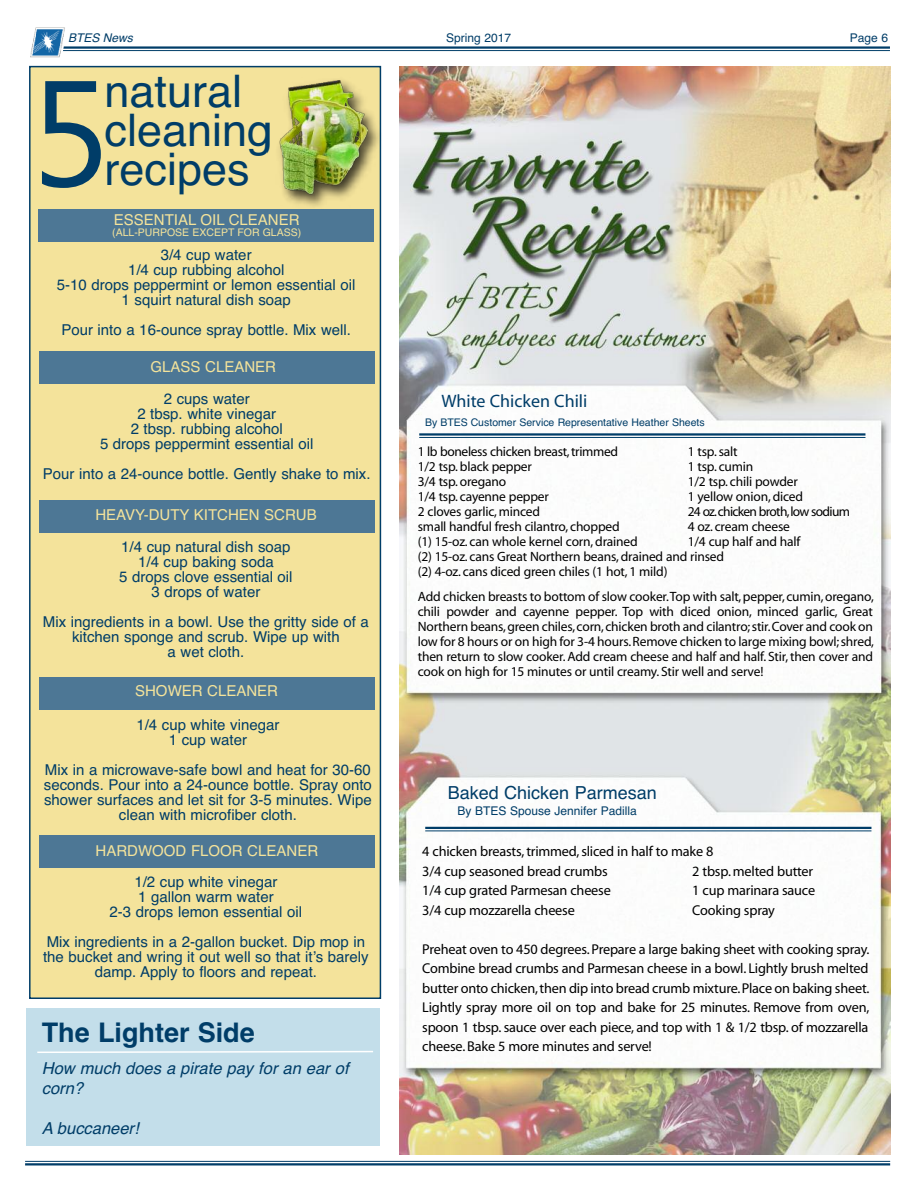
<style>
.page{position:relative;width:918px;height:1188px;background:#fff}
.page>*{position:absolute;margin:0;border:0;box-sizing:border-box;transform-origin:0 0}
.t1{font:150px "Gisha";color:#003d68}
.t2{font:45px/38.7px "Helvetica";color:#003d68}
.t3{font:700 27px "Helvetica";color:#003d68}
.t4{font:18px "Helvetica";color:#003d68}
.t5{font:18px "Myriad";color:#003d68}
.t6{font:italic 16.5px/19.8px "Helvetica";color:#003d68}
.t7{font:15px/15px "Helvetica";color:#003d68;text-align:center}
.t8{font:15px "Helvetica";color:#f4e39b}
.t9{font:14.25px/19.5px "Myriad";letter-spacing:-.015em;color:#000}
.t10{font:13.5px/15px "Myriad";letter-spacing:-.015em;color:#000}
.t11{font:13.5px "Myriad";letter-spacing:-.05em;color:#000}
.t12{font:12px "Helvetica";color:#003d68}
.t13{font:italic 12px "Helvetica";color:#003d68}
.t14{font:10.5px "Helvetica";color:#003d68}
.t15{font:10.5px "Helvetica";color:#f4e39b}
</style>
<div class="page">
<div style="left:27px;top:1009px;width:353px;height:137px;background:#c3deea"></div>
<img style="left:399px;top:67px;width:492px;height:1087px">
<hr style="left:25px;top:1161px;width:865px;height:1px;background:#003d68">
<hr style="left:25px;top:1163px;width:865px;height:3px;background:#003d68">
<hr style="left:39px;top:46px;width:851px;height:3px;background:#003d68">
<hr style="left:39px;top:50px;width:851px;height:1px;background:#003d68">
<hr style="left:425px;top:827px;width:446px;height:2px;background:#003d68">
<hr style="left:425px;top:831px;width:446px;height:1px;background:#003d68">
<svg style="left:35px;top:27px;width:32px;height:25px"></svg>
<img style="left:30px;top:28px;width:35px;height:30px">
<hr style="left:419px;top:433px;width:446px;height:3px;background:#003d68">
<hr style="left:419px;top:437px;width:446px;height:1px;background:#003d68">
<div style="left:31px;top:67px;width:349px;height:931px;background:#f4e39b"></div>
<div style="left:29px;top:66px;width:352px;height:933px;border:2px solid #003d68"></div>
<svg style="left:37px;top:1051px;width:336px;height:2px"></svg>
<div style="left:38px;top:209px;width:335px;height:33px;background:#4d7795"></div>
<div style="left:39px;top:500px;width:336px;height:32px;background:#4d7795"></div>
<div style="left:39px;top:351px;width:336px;height:33px;background:#4d7795"></div>
<div style="left:39px;top:836px;width:336px;height:32px;background:#4d7795"></div>
<div style="left:39px;top:677px;width:336px;height:32px;background:#4d7795"></div>
<img style="left:268px;top:65px;width:132px;height:156px">
<img style="left:274px;top:70px;width:102px;height:132px">
<p class="t13" style="left:68px;top:31px;width:66px">BTES News</p>
<p class="t12" style="left:446px;top:31px;width:67px">Spring 2017</p>
<p class="t12" style="left:850px;top:31px;width:40px">Page 6</p>
<h1 class="t1" style="left:30px;top:47px;width:82px">5</h1>
<h2 class="t2" style="left:105px;top:72px;width:169px">natural cleaning recipes</h2>
<p class="t8" style="left:114px;top:211px;width:187px">ESSENTIAL OIL CLEANER</p>
<p class="t15" style="left:112px;top:226px;width:191px">(ALL-PURPOSE EXCEPT FOR GLASS)</p>
<p class="t7" style="left:57px;top:248px;width:300px">3/4 cup water<br>1/4 cup rubbing alcohol<br>5-10 drops peppermint or lemon essential oil<br>1 squirt natural dish soap</p>
<p class="t7" style="left:61px;top:323px;width:291px">Pour into a 16-ounce spray bottle. Mix well.</p>
<p class="t8" style="left:151px;top:358px;width:127px">GLASS CLEANER</p>
<p class="t7" style="left:100px;top:391px;width:215px">2 cups water<br>2 tbsp. white vinegar<br>2 tbsp. rubbing alcohol<br>5 drops peppermint essential oil</p>
<p class="t7" style="left:43px;top:466px;width:329px">Pour into a 24-ounce bottle. Gently shake to mix.</p>
<p class="t8" style="left:95px;top:506px;width:223px">HEAVY-DUTY KITCHEN SCRUB</p>
<p class="t7" style="left:119px;top:539px;width:175px">1/4 cup natural dish soap<br>1/4 cup baking soda<br>5 drops clove essential oil<br>3 drops of water</p>
<p class="t7" style="left:43px;top:614px;width:327px">Mix ingredients in a bowl. Use the gritty side of a kitchen sponge and scrub. Wipe up with<br>a wet cloth.</p>
<p class="t8" style="left:135px;top:682px;width:144px">SHOWER CLEANER</p>
<p class="t7" style="left:136px;top:717px;width:145px">1/4 cup white vinegar<br>1 cup water</p>
<p class="t7" style="left:44px;top:762px;width:330px">Mix in a microwave-safe bowl and heat for 30-60 seconds. Pour into a 24-ounce bottle. Spray onto shower surfaces and let sit for 3-5 minutes. Wipe clean with microfiber cloth.</p>
<p class="t8" style="left:96px;top:842px;width:224px">HARDWOOD FLOOR CLEANER</p>
<p class="t7" style="left:110px;top:874px;width:194px">1/2 cup white vinegar<br>1 gallon warm water<br>2-3 drops lemon essential oil</p>
<p class="t7" style="left:43px;top:934px;width:327px">Mix ingredients in a 2-gallon bucket. Dip mop in the bucket and wring it out well so that it’s barely damp. Apply to floors and repeat.</p>
<h3 class="t3" style="left:42px;top:1017px;width:215px">The Lighter Side</h3>
<p class="t6" style="left:42px;top:1059px;width:308px">How much does a pirate pay for an ear of corn?</p>
<p class="t6" style="left:42px;top:1118px;width:98px">A buccaneer!</p>
<h3 class="t5" style="left:441px;top:394px;width:147px">White Chicken Chili</h3>
<p class="t10" style="left:418px;top:445px;width:202px">1 lb boneless chicken breast,trimmed</p>
<p class="t10" style="left:688px;top:445px;width:51px">1 tsp.salt</p>
<p class="t10" style="left:418px;top:460px;width:116px">1/2 tsp.black pepper</p>
<p class="t10" style="left:688px;top:460px;width:67px">1 tsp. cumin</p>
<p class="t10" style="left:418px;top:475px;width:90px">3/4 tsp.oregano</p>
<p class="t10" style="left:688px;top:475px;width:112px">1/2 tsp. chili powder</p>
<p class="t10" style="left:418px;top:490px;width:133px">1/4 tsp. cayenne pepper</p>
<p class="t10" style="left:688px;top:490px;width:117px">1 yellow onion,diced</p>
<p class="t10" style="left:418px;top:505px;width:124px">2 cloves garlic,minced</p>
<p class="t11" style="left:688px;top:506px;width:164px">24 oz.chicken broth,low sodium</p>
<p class="t10" style="left:418px;top:520px;width:204px">small handful fresh cilantro, chopped</p>
<p class="t10" style="left:688px;top:520px;width:104px">4 oz. cream cheese</p>
<p class="t10" style="left:418px;top:535px;width:221px">(1) 15-oz. can whole kernel corn,drained</p>
<p class="t14" style="left:425px;top:416px;width:281px">By BTES Customer Service Representative Heather Sheets</p>
<p class="t10" style="left:418px;top:535px;width:384px;text-indent:270px">1/4 cup half and half (2) 15-oz. cans Great Northern beans,drained and rinsed<br>(2) 4-oz. cans diced green chiles (1 hot, 1 mild)</p>
<p class="t10" style="left:418px;top:591px;width:458px;text-align:justify">Add chicken breasts to bottom of slow cooker.Top with salt,pepper, cumin,oregano, chili powder and cayenne pepper. Top with diced onion, minced garlic, Great Northern beans,green chiles,corn,chicken broth and cilantro;stir.Cover and cook on low for 8 hours or on high for 3-4 hours.Remove chicken to large mixing bowl;shred, then return to slow cooker.Add cream cheese and half and half. Stir, then cover and cook on high for 15 minutes or until creamy. Stir well and serve!</p>
<h3 class="t4" style="left:448px;top:782px;width:211px">Baked Chicken Parmesan</h3>
<p class="t12" style="left:458px;top:804px;width:181px">By BTES Spouse Jennifer Padilla</p>
<p class="t9" style="left:422px;top:843px;width:293px">4 chicken breasts,trimmed,sliced in half to make 8<br>3/4 cup seasoned bread crumbs</p>
<p class="t9" style="left:692px;top:862px;width:123px">2 tbsp.melted butter</p>
<p class="t9" style="left:422px;top:882px;width:190px">1/4 cup grated Parmesan cheese</p>
<p class="t9" style="left:692px;top:882px;width:124px">1 cup marinara sauce</p>
<p class="t9" style="left:422px;top:901px;width:154px">3/4 cup mozzarella cheese</p>
<p class="t9" style="left:692px;top:901px;width:84px">Cooking spray</p>
<p class="t9" style="left:422px;top:940px;width:449px;text-align:justify">Preheat oven to 450 degrees.Prepare a large baking sheet with cooking spray.<br>Combine bread crumbs and Parmesan cheese in a bowl. Lightly brush melted butter onto chicken,then dip into bread crumb mixture.Place on baking sheet.<br>Lightly spray more oil on top and bake for 25 minutes. Remove from oven, spoon 1 tbsp. sauce over each piece, and top with 1 &amp; 1/2 tbsp. of mozzarella cheese.Bake 5 more minutes and serve!</p>
</div>
